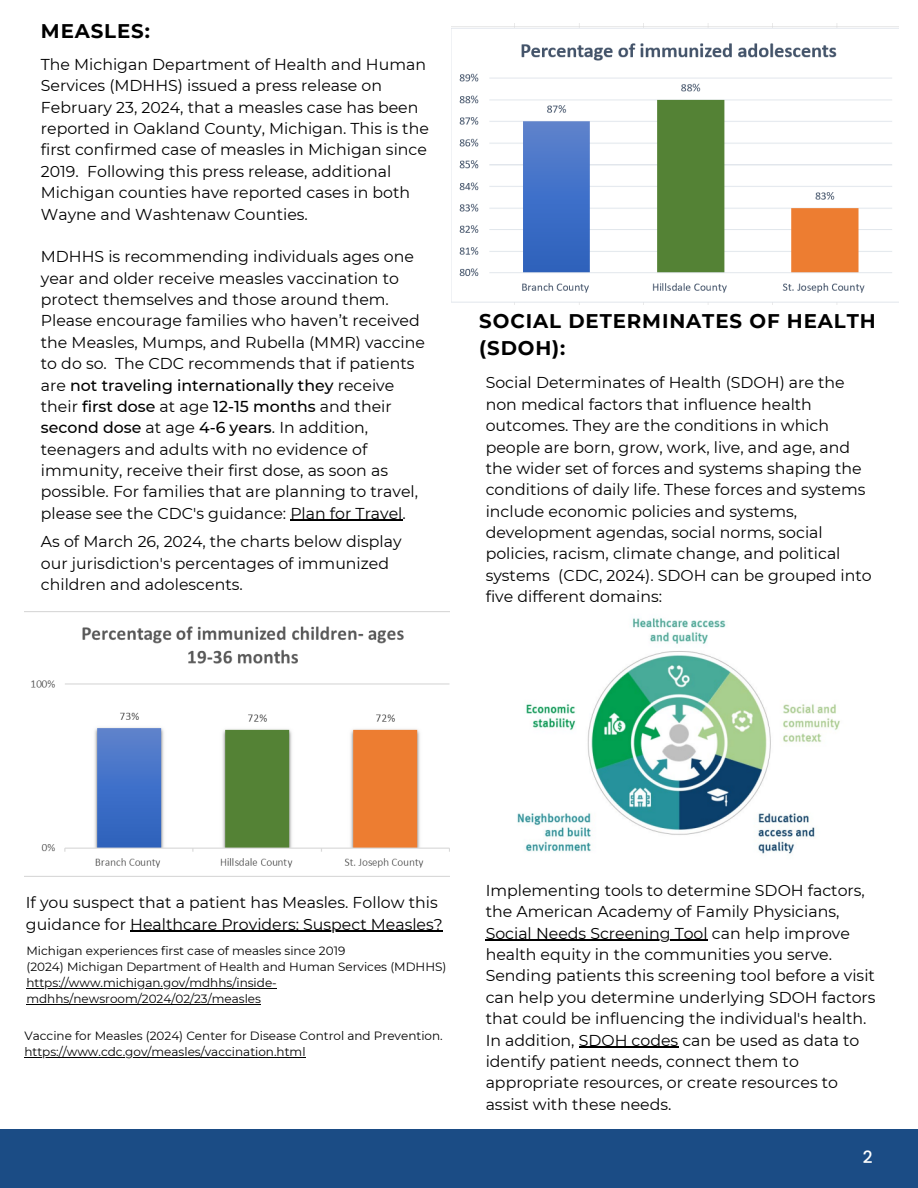
<style>
.page{position:relative;width:918px;height:1188px;background:#fff}
.page>*{position:absolute;margin:0;border:0;box-sizing:border-box;transform-origin:0 0}
.t1{font:700 19.8px/27px "Montserrat";letter-spacing:.045em;color:#000}
.t2{font:500 16.95px "Poppins";color:#fff}
.t3{font:15.75px/21.3px "Montserrat";color:#000}
.t4{font:12px/16px "Montserrat";color:#000}
.s1{font-weight:500}
</style>
<div class="page">
<div style="left:0;top:1129px;width:918px;height:59px;background:#1b4c85"></div>
<img style="left:451px;top:23px;width:448px;height:281px">
<img style="left:24px;top:611px;width:426px;height:266px">
<hr style="left:130px;top:931px;width:313px;height:1px;background:#000">
<hr style="left:26px;top:988px;width:251px;height:1px;background:#000">
<hr style="left:26px;top:1004px;width:235px;height:1px;background:#000">
<hr style="left:24px;top:1057px;width:282px;height:1px;background:#000">
<hr style="left:290px;top:520px;width:113px;height:1px;background:#000">
<img style="left:517px;top:618px;width:323px;height:236px">
<hr style="left:486px;top:940px;width:222px;height:1px;background:#000">
<hr style="left:579px;top:1047px;width:99px;height:1px;background:#000">
<p class="t1" style="left:41px;top:17px;width:110px">MEASLES:</p>
<p class="t3" style="left:41px;top:54px;width:389px">The Michigan Department of Health and Human Services (MDHHS) issued a press release on February 23, 2024, that a measles case has been reported in Oakland County, Michigan. This is the first confirmed case of measles in Michigan since 2019. Following this press release, additional Michigan counties have reported cases in both Wayne and Washtenaw Counties.</p>
<p class="t3" style="left:41px;top:246px;width:386px">MDHHS is recommending individuals ages one year and older receive measles vaccination to protect themselves and those around them.<br>Please encourage families who haven’t received the Measles, Mumps, and Rubella (MMR) vaccine to do so. The CDC recommends that if patients are <span class="s1">not traveling internationally they</span> receive their <span class="s1">first dose</span> at age <span class="s1">12-15 months</span> and their <span class="s1">second dose</span> at age <span class="s1">4-6 years</span>. In addition, teenagers and adults with no evidence of immunity, receive their first dose, as soon as possible. For families that are planning to travel, please see the CDC's guidance: Plan for Travel.</p>
<p class="t3" style="left:41px;top:531px;width:362px">As of March 26, 2024, the charts below display our jurisdiction's percentages of immunized children and adolescents.</p>
<p class="t1" style="left:479px;top:308px;width:398px">SOCIAL DETERMINATES OF HEALTH (SDOH):</p>
<p class="t3" style="left:486px;top:372px;width:388px">Social Determinates of Health (SDOH) are the non medical factors that influence health outcomes. They are the conditions in which people are born, grow, work, live, and age, and the wider set of forces and systems shaping the conditions of daily life. These forces and systems include economic policies and systems, development agendas, social norms, social policies, racism, climate change, and political systems (CDC, 2024). SDOH can be grouped into five different domains:</p>
<p class="t3" style="left:26px;top:892px;width:418px">If you suspect that a patient has Measles. Follow this guidance for Healthcare Providers: Suspect Measles?</p>
<p class="t4" style="left:26px;top:942px;width:422px">Michigan experiences first case of measles since 2019<br>(2024) Michigan Department of Health and Human Services (MDHHS) https://www.michigan.gov/mdhhs/inside&shy;mdhhs/newsroom/2024/02/23/measles</p>
<p class="t4" style="left:24px;top:1028px;width:420px">Vaccine for Measles (2024) Center for Disease Control and Prevention. https://www.cdc.gov/measles/vaccination.html</p>
<p class="t3" style="left:486px;top:880px;width:391px">Implementing tools to determine SDOH factors, the American Academy of Family Physicians, Social Needs Screening Tool can help improve health equity in the communities you serve.<br>Sending patients this screening tool before a visit can help you determine underlying SDOH factors that could be influencing the individual's health.<br>In addition, SDOH codes can be used as data to identify patient needs, connect them to appropriate resources, or create resources to assist with these needs.</p>
<p class="t2" style="left:863px;top:1145px;width:11px">2</p>
</div>
